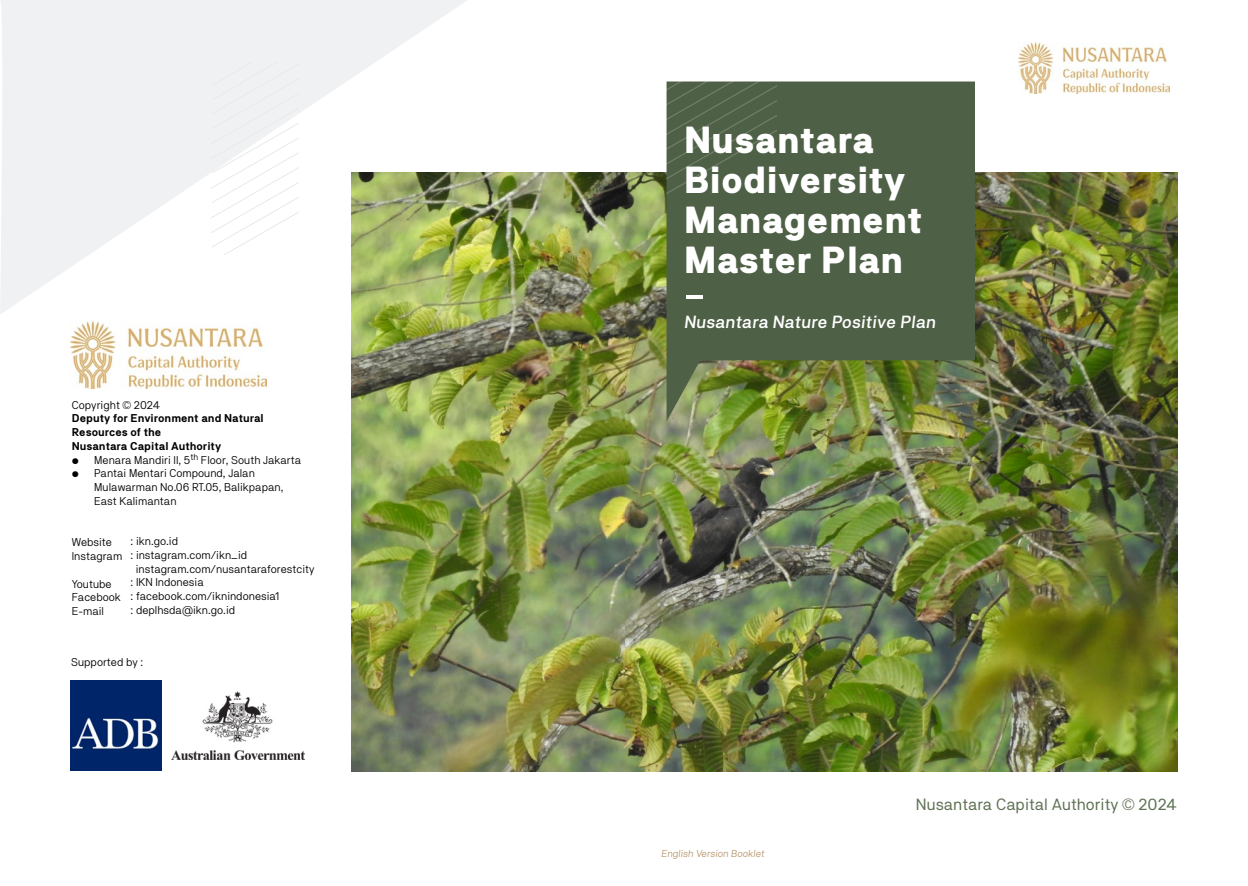
<style>
.page{position:relative;width:1248px;height:886px;background:#fff}
.page>*{position:absolute;margin:0;border:0;box-sizing:border-box;transform-origin:0 0}
.t1{font:37.5px/40px "NB Akademie Pro Black";color:#fff}
.t2{font:17.5px "NB Akademie Pro Medium";color:#fff}
.t3{font:16.25px "NB Akademie Pro Regular";color:#5e7153}
.t4{font:11.25px/13.8px "NB Akademie Pro Book";color:#000}
.t5{font:11.25px/13.8px "NB Akademie Pro Bold";color:#000}
.t6{font:10px "NB Akademie Pro Book";color:#b8986f}
</style>
<div class="page">
<img style="left:351px;top:173px;width:825px;height:598px">
<svg style="left:666px;top:81px;width:308px;height:341px;background:#566743"></svg>
<svg style="left:666px;top:81px;width:110px;height:125px;background:#516348"></svg>
<img style="left:1018px;top:42px;width:151px;height:52px">
<hr style="left:686px;top:295px;width:17px;height:4px;background:#fff">
<img style="left:71px;top:680px;width:90px;height:90px">
<img style="left:171px;top:691px;width:133px;height:69px">
<svg style="left:0;top:0;width:468px;height:315px;fill:#f0f1f3"></svg>
<svg style="left:210px;top:62px;width:88px;height:193px"></svg>
<img style="left:71px;top:321px;width:196px;height:67px">
<p class="t4" style="left:72px;top:398px;width:90px">Copyright © 2024</p>
<p class="t5" style="left:72px;top:411px;width:193px">Deputy for Environment and Natural<br>Resources of the<br>Nusantara Capital Authority</p>
<p class="t4" style="left:72px;top:453px;width:231px">• Menara Mandiri II, 5<sup>th</sup> Floor, South Jakarta</p>
<p class="t4" style="left:94px;top:466px;width:191px;text-indent:-22px">• Pantai Mentari Compound, Jalan<br>Mulawarman No.06 RT.05, Balikpapan,<br>East Kalimantan</p>
<p class="t4" style="left:72px;top:535px;width:52px">Website<br>Instagram</p>
<p class="t4" style="left:72px;top:576px;width:51px">Youtube<br>Facebook<br>E-mail</p>
<p class="t4" style="left:131px;top:534px;width:49px">: ikn.go.id</p>
<p class="t4" style="left:131px;top:548px;width:118px">: instagram.com/ikn_id</p>
<p class="t4" style="left:136px;top:561px;width:180px">instagram.com/nusantaraforestcity</p>
<p class="t4" style="left:131px;top:575px;width:75px">: IKN Indonesia</p>
<p class="t4" style="left:131px;top:589px;width:150px">: facebook.com/iknindonesia1</p>
<p class="t4" style="left:131px;top:603px;width:106px">: deplhsda@ikn.go.id</p>
<p class="t4" style="left:71px;top:655px;width:74px">Supported by :</p>
<h1 class="t1" style="left:683px;top:119px;width:240px">Nusantara<br>Biodiversity<br>Management<br>Master Plan</h1>
<h2 class="t2" style="left:683px;top:311px;width:256px">Nusantara Nature Positive Plan</h2>
<p class="t6" style="left:661px;top:847px;width:106px">English Version Booklet</p>
<h3 class="t3" style="left:915px;top:794px;width:262px">Nusantara Capital Authority © 2024</h3>
</div>
